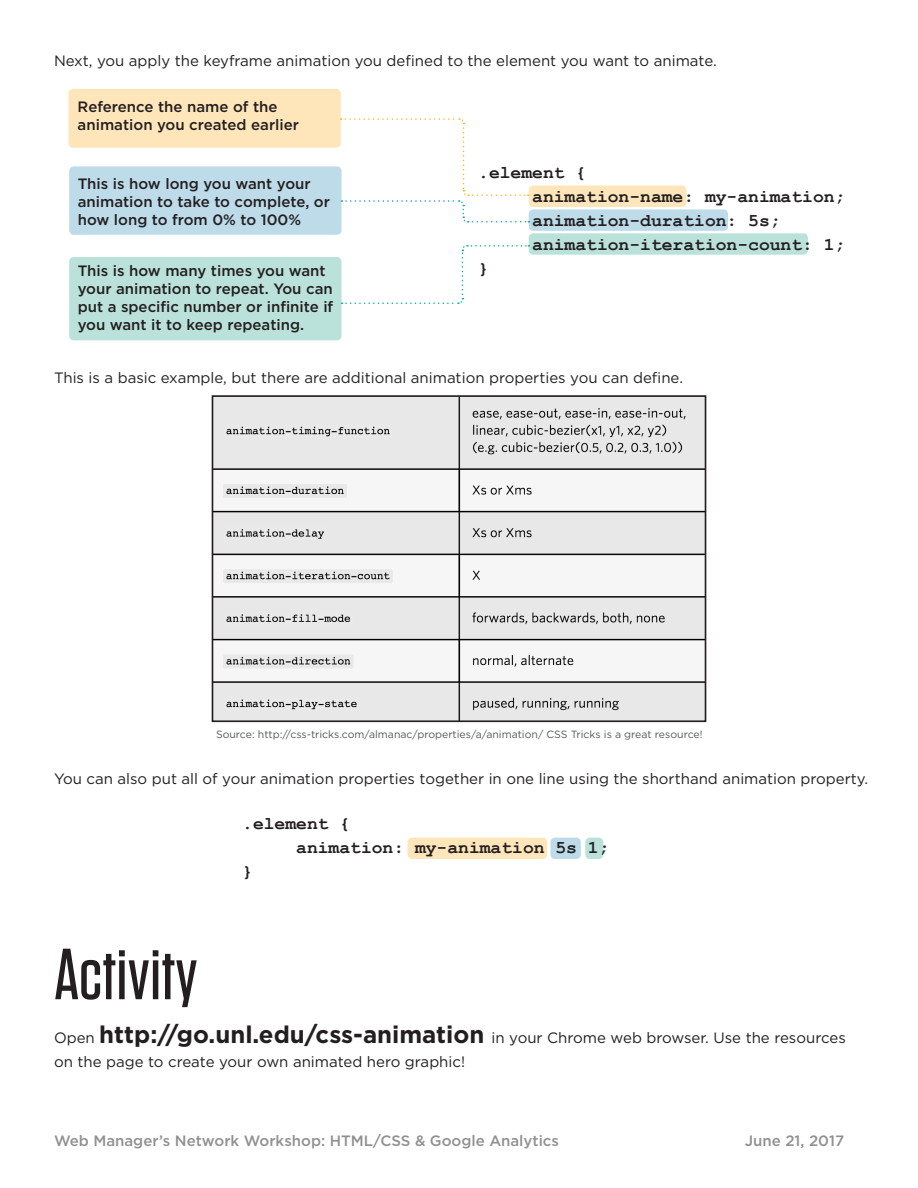
<style>
.page{position:relative;width:918px;height:1188px;background:#fff}
.page>*{position:absolute;margin:0;border:0;box-sizing:border-box;transform-origin:0 0}
.t1{font:500 72px "Tungsten";color:#231f20}
.t2{font:700 18px "Courier New";color:#231f20}
.t3{font:15px/24px "Gotham";color:#231f20}
.t4{font:500 15px/18px "Gotham";color:#231f20}
.t5{font:10.5px "Gotham";color:#57585a}
.s1{font-weight:700;font-size:24px}
</style>
<div class="page">
<div style="left:585px;top:838px;width:18px;height:21px;background:#bbe2da;border-radius:4px"></div>
<div style="left:550px;top:838px;width:31px;height:21px;background:#bddbe8;border-radius:4px"></div>
<div style="left:408px;top:838px;width:139px;height:21px;background:#fee6ba;border-radius:4px"></div>
<div style="left:529px;top:186px;width:157px;height:21px;background:#fee6ba;border-radius:4px"></div>
<div style="left:529px;top:209px;width:199px;height:22px;background:#bddbe8;border-radius:4px"></div>
<div style="left:529px;top:233px;width:279px;height:22px;background:#bbe2da;border-radius:4px"></div>
<div style="left:68px;top:89px;width:273px;height:59px;background:#fee6ba;border-radius:4px"></div>
<div style="left:69px;top:166px;width:273px;height:69px;background:#bddbe8;border-radius:4px"></div>
<div style="left:69px;top:257px;width:273px;height:83px;background:#bbe2da;border-radius:4px"></div>
<svg style="left:341px;top:118px;width:188px;height:105px"></svg>
<svg style="left:342px;top:244px;width:187px;height:60px"></svg>
<img style="left:215px;top:398px;width:488px;height:321px">
<div style="left:212px;top:395px;width:494px;height:327px;border:2px solid #231f20"></div>
<p class="t3" style="left:54px;top:48px;width:664px">Next, you apply the keyframe animation you defined to the element you want to animate.</p>
<p class="t4" style="left:78px;top:97px;width:223px">Reference the name of the animation you created earlier</p>
<p class="t4" style="left:78px;top:175px;width:254px">This is how long you want your animation to take to complete, or how long to from 0% to 100%</p>
<p class="t4" style="left:78px;top:261px;width:257px">This is how many times you want your animation to repeat. You can put a specific number or infinite if you want it to keep repeating.</p>
<p class="t2" style="left:478px;top:161px;width:109px">.element {</p>
<p class="t2" style="left:532px;top:185px;width:315px">animation-name: my-animation;</p>
<p class="t2" style="left:532px;top:209px;width:250px">animation-duration: 5s;</p>
<p class="t2" style="left:532px;top:233px;width:315px">animation-iteration-count: 1;</p>
<p class="t2" style="left:478px;top:257px;width:12px">}</p>
<p class="t3" style="left:54px;top:365px;width:631px">This is a basic example, but there are additional animation properties you can define.</p>
<p class="t5" style="left:216px;top:728px;width:488px">Source: http://css-tricks.com/almanac/properties/a/animation/ CSS Tricks is a great resource!</p>
<p class="t3" style="left:54px;top:766px;width:816px">You can also put all of your animation properties together in one line using the shorthand animation property.</p>
<p class="t2" style="left:242px;top:812px;width:109px">.element {</p>
<p class="t2" style="left:296px;top:836px;width:315px">animation: my-animation 5s 1;</p>
<p class="t2" style="left:242px;top:860px;width:12px">}</p>
<p class="t1" style="left:54px;top:937px;width:145px">Activity</p>
<p class="t3" style="left:54px;top:1025px;width:793px">Open <span class="s1">http://go.unl.edu/css-animation</span> in your Chrome web browser. Use the resources on the page to create your own animated hero graphic!</p>
<p class="t4" style="left:54px;top:1132px;width:507px">Web Manager’s Network Workshop: HTML/CSS &amp; Google Analytics</p>
<p class="t4" style="left:745px;top:1132px;width:101px">June 21, 2017</p>
</div>
